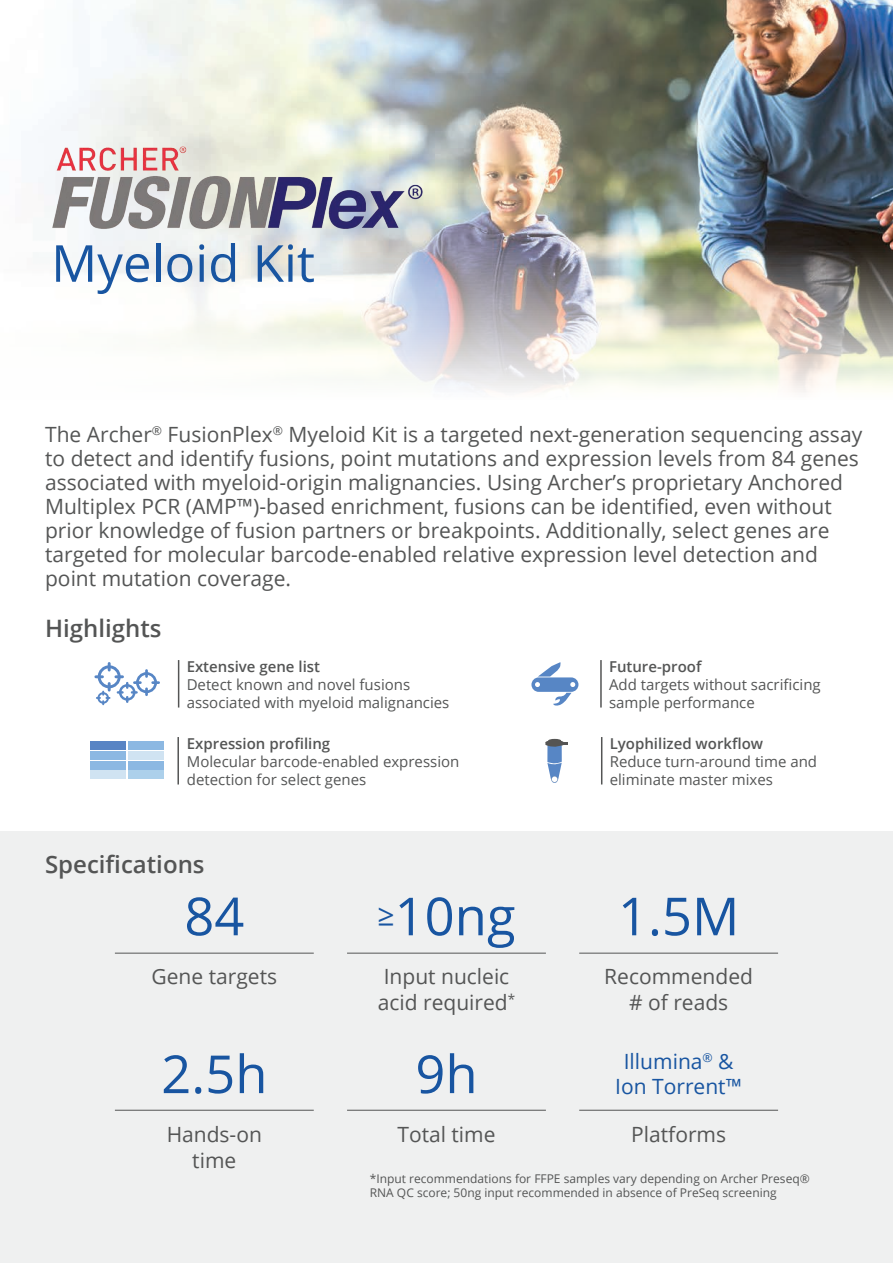
<style>
.page{position:relative;width:893px;height:1263px;background:#fff}
.page>*{position:absolute;margin:0;border:0;box-sizing:border-box;transform-origin:0 0}
.t1{font:52.5px "Open Sans";color:#1855a1}
.t2{font:51px "Open Sans";color:#1855a1}
.t3{font:600 24px "Open Sans";color:#545555}
.t4{font:21px/24px "Open Sans";color:#545555}
.t5{font:21px/25.2px "Open Sans";color:#1855a1;text-align:center}
.t6{font:15px/18px "Open Sans";color:#545555}
.t7{font:600 15px "Open Sans";color:#545555}
.t8{font:12px/14.4px "Open Sans";color:#545555}
</style>
<div class="page">
<div style="left:0;top:831px;width:893px;height:432px;background:#eff0f0"></div>
<img style="left:38px;top:0;width:855px;height:393px">
<svg style="left:545px;top:739px;width:22px;height:44px"></svg>
<hr style="left:601px;top:737px;width:1px;height:47px;background:#545555">
<img style="left:50px;top:141px;width:377px;height:97px">
<hr style="left:115px;top:953px;width:199px;height:1px;background:#545555">
<hr style="left:115px;top:1110px;width:199px;height:1px;background:#545555">
<hr style="left:347px;top:953px;width:199px;height:1px;background:#545555">
<hr style="left:347px;top:1110px;width:199px;height:1px;background:#545555">
<hr style="left:579px;top:953px;width:199px;height:1px;background:#545555">
<svg style="left:96px;top:663px;width:63px;height:41px"></svg>
<hr style="left:178px;top:660px;width:1px;height:47px;background:#545555">
<div style="left:90px;top:741px;width:35px;height:9px;background:#5884c4"></div>
<div style="left:90px;top:751px;width:35px;height:9px;background:#8cb8e2"></div>
<div style="left:90px;top:770px;width:35px;height:9px;background:#d0e3f2"></div>
<div style="left:90px;top:761px;width:35px;height:8px;background:#8cb8e2"></div>
<div style="left:128px;top:741px;width:35px;height:9px;background:#8cb8e2"></div>
<div style="left:128px;top:751px;width:35px;height:9px;background:#d0e3f2"></div>
<div style="left:128px;top:770px;width:35px;height:9px;background:#acd0eb"></div>
<div style="left:128px;top:761px;width:35px;height:8px;background:#8cb8e2"></div>
<hr style="left:177px;top:737px;width:2px;height:47px;background:#545555">
<hr style="left:579px;top:1110px;width:199px;height:1px;background:#545555">
<svg style="left:531px;top:662px;width:47px;height:44px"></svg>
<hr style="left:600px;top:660px;width:2px;height:47px;background:#545555">
<h2 class="t2" style="left:51px;top:228px;width:265px">Myeloid Kit</h2>
<p class="t4" style="left:45px;top:422px;width:819px">The Archer<sup>®</sup> FusionPlex<sup>®</sup> Myeloid Kit is a targeted next-generation sequencing assay to detect and identify fusions, point mutations and expression levels from 84 genes associated with myeloid-origin malignancies. Using Archer’s proprietary Anchored Multiplex PCR (AMP™)-based enrichment, fusions can be identified, even without prior knowledge of fusion partners or breakpoints. Additionally, select genes are targeted for molecular barcode-enabled relative expression level detection and point mutation coverage.</p>
<p class="t3" style="left:45px;top:611px;width:118px">Highlights</p>
<p class="t7" style="left:187px;top:656px;width:135px">Extensive gene list</p>
<p class="t6" style="left:187px;top:675px;width:264px">Detect known and novel fusions associated with myeloid malignancies</p>
<p class="t7" style="left:187px;top:733px;width:145px">Expression profiling</p>
<p class="t6" style="left:187px;top:752px;width:274px">Molecular barcode-enabled expression detection for select genes</p>
<p class="t3" style="left:45px;top:848px;width:161px">Specifications</p>
<h1 class="t1" style="left:184px;top:880px;width:62px">84</h1>
<p class="t4" style="left:152px;top:964px;width:127px">Gene targets</p>
<h1 class="t1" style="left:161px;top:1038px;width:108px">2.5h</h1>
<p class="t4" style="left:167px;top:1121px;width:97px;line-height:25.2px;text-align:center">Hands-on time</p>
<h1 class="t1" style="left:377px;top:880px;width:140px"><sup>≥</sup>10ng</h1>
<p class="t4" style="left:378px;top:964px;width:139px;line-height:25.2px">Input nucleic acid required<sup>*</sup></p>
<h1 class="t1" style="left:415px;top:1038px;width:64px">9h</h1>
<p class="t4" style="left:397px;top:1122px;width:100px">Total time</p>
<p class="t7" style="left:609px;top:656px;width:94px">Future-proof</p>
<p class="t6" style="left:609px;top:675px;width:213px">Add targets without sacrificing sample performance</p>
<p class="t7" style="left:610px;top:733px;width:155px">Lyophilized workflow</p>
<p class="t6" style="left:610px;top:752px;width:209px">Reduce turn-around time and eliminate master mixes</p>
<h1 class="t1" style="left:618px;top:880px;width:123px">1.5M</h1>
<p class="t4" style="left:604px;top:964px;width:150px;line-height:25.2px;text-align:center">Recommended # of reads</p>
<p class="t5" style="left:615px;top:1048px;width:128px">Illumina<sup>®</sup> &amp;<br>Ion Torrent™</p>
<p class="t4" style="left:631px;top:1122px;width:96px">Platforms</p>
<p class="t8" style="left:370px;top:1171px;width:441px">*Input recommendations for FFPE samples vary depending on Archer Preseq®<br>RNA QC score; 50ng input recommended in absence of PreSeq screening</p>
</div>
